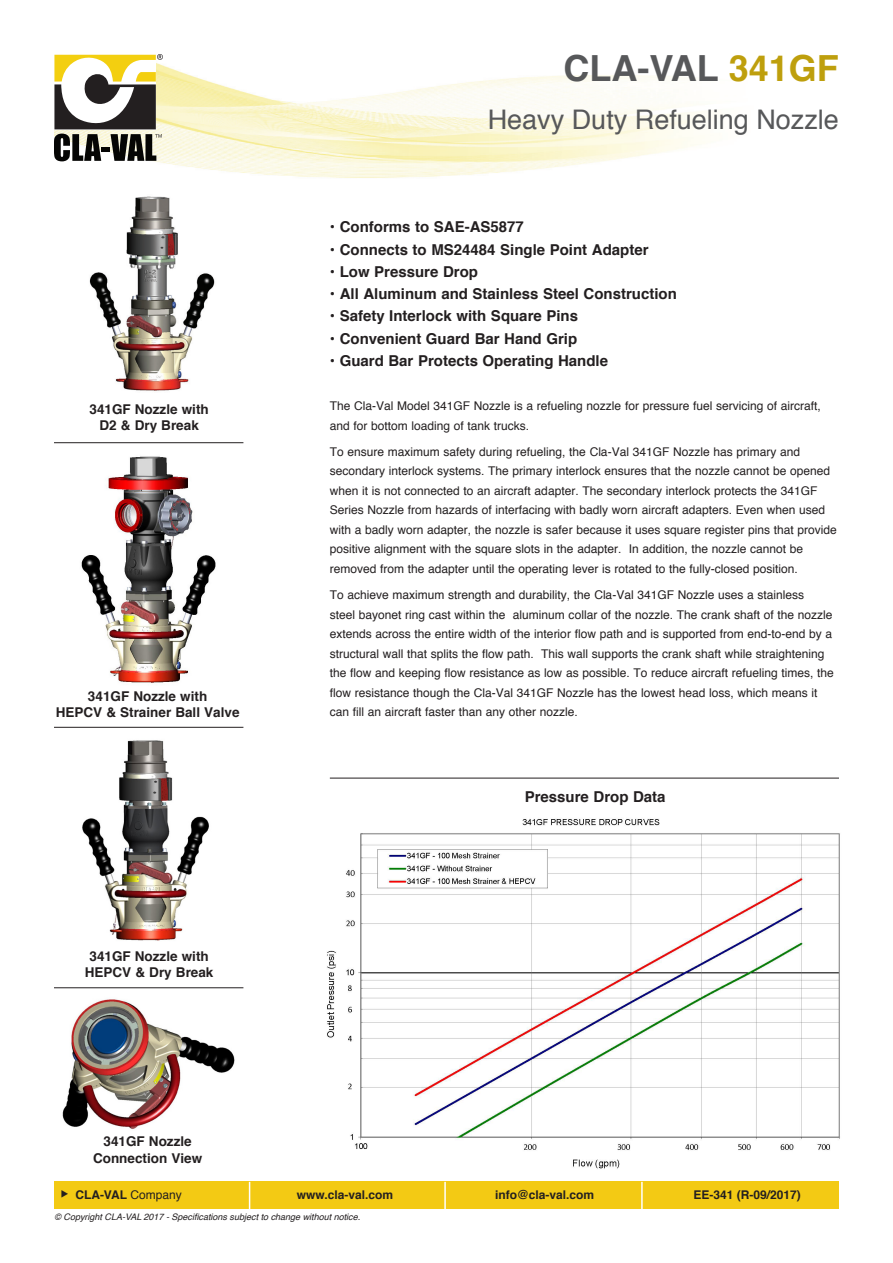
<style>
.page{position:relative;width:893px;height:1263px;background:#fff}
.page>*{position:absolute;margin:0;border:0;box-sizing:border-box;transform-origin:0 0}
.t1{font:700 36px "Helvetica";color:#57585a}
.t2{font:27px "Helvetica";color:#57585a}
.t3{font:700 15px "Helvetica";color:#231f20}
.t4{font:700 13.5px "Helvetica";color:#231f20}
.t5{font:12px/19.5px "Helvetica";color:#231f20}
.t6{font:700 12px "Helvetica";color:#231f20}
.t7{font:italic 9px "Helvetica";color:#231f20}
.s1{color:#be9f0d}
.s2{font-weight:400}
</style>
<div class="page">
<img style="left:59px;top:65px;width:653px;height:113px">
<svg style="left:54px;top:54px;width:109px;height:107px"></svg>
<div style="left:54px;top:1182px;width:785px;height:27px;background:#f3ca14"></div>
<svg style="left:249px;top:1182px;width:1px;height:27px"></svg>
<hr style="left:444px;top:1182px;width:2px;height:27px;background:#fff">
<hr style="left:641px;top:1182px;width:2px;height:27px;background:#fff">
<hr style="left:330px;top:778px;width:509px;height:1px;background:#231f20">
<hr style="left:54px;top:442px;width:189px;height:1px;background:#231f20">
<hr style="left:54px;top:727px;width:189px;height:1px;background:#231f20">
<hr style="left:54px;top:987px;width:189px;height:1px;background:#231f20">
<img style="left:82px;top:740px;width:127px;height:201px">
<img style="left:327px;top:819px;width:513px;height:350px">
<img style="left:62px;top:999px;width:173px;height:130px">
<img style="left:89px;top:196px;width:126px;height:195px">
<img style="left:81px;top:456px;width:135px;height:228px">
<p class="t4" style="left:89px;top:398px;width:121px">341GF Nozzle with</p>
<p class="t4" style="left:99px;top:414px;width:101px">D2 &amp; Dry Break</p>
<p class="t4" style="left:88px;top:685px;width:121px">341GF Nozzle with</p>
<p class="t4" style="left:56px;top:702px;width:185px">HEPCV &amp; Strainer Ball Valve</p>
<p class="t4" style="left:89px;top:945px;width:121px">341GF Nozzle with</p>
<p class="t4" style="left:85px;top:961px;width:130px">HEPCV &amp; Dry Break</p>
<p class="t4" style="left:104px;top:1131px;width:90px">341GF Nozzle</p>
<p class="t4" style="left:93px;top:1147px;width:111px">Connection View</p>
<h1 class="t1" style="left:564px;top:39px;width:277px">CLA-VAL <span class="s1">341GF</span></h1>
<h2 class="t2" style="left:488px;top:99px;width:353px">Heavy Duty Refueling Nozzle</h2>
<p class="t3" style="left:330px;top:215px;width:196px">• Conforms to SAE-AS5877</p>
<p class="t3" style="left:330px;top:237px;width:320px">• Connects to MS24484 Single Point Adapter</p>
<p class="t3" style="left:330px;top:259px;width:150px">• Low Pressure Drop</p>
<p class="t3" style="left:330px;top:282px;width:348px">• All Aluminum and Stainless Steel Construction</p>
<p class="t3" style="left:330px;top:304px;width:250px">• Safety Interlock with Square Pins</p>
<p class="t3" style="left:330px;top:326px;width:249px">• Convenient Guard Bar Hand Grip</p>
<p class="t3" style="left:330px;top:349px;width:280px">• Guard Bar Protects Operating Handle</p>
<p class="t5" style="left:330px;top:397px;width:492px">The Cla-Val Model 341GF Nozzle is a refueling nozzle for pressure fuel servicing of aircraft, and for bottom loading of tank trucks.</p>
<p class="t5" style="left:330px;top:442px;width:508px">To ensure maximum safety during refueling, the Cla-Val 341GF Nozzle has primary and secondary interlock systems. The primary interlock ensures that the nozzle cannot be opened when it is not connected to an aircraft adapter. The secondary interlock protects the 341GF Series Nozzle from hazards of interfacing with badly worn aircraft adapters. Even when used with a badly worn adapter, the nozzle is safer because it uses square register pins that provide positive alignment with the square slots in the adapter. In addition, the nozzle cannot be removed from the adapter until the operating lever is rotated to the fully-closed position.</p>
<p class="t5" style="left:330px;top:586px;width:505px">To achieve maximum strength and durability, the Cla-Val 341GF Nozzle uses a stainless<br>steel bayonet ring cast within the aluminum collar of the nozzle. The crank shaft of the nozzle extends across the entire width of the interior flow path and is supported from end-to-end by a structural wall that splits the flow path. This wall supports the crank shaft while straightening the flow and keeping flow resistance as low as possible. To reduce aircraft refueling times, the flow resistance though the Cla-Val 341GF Nozzle has the lowest head loss, which means it can fill an aircraft faster than any other nozzle.</p>
<p class="t3" style="left:525px;top:785px;width:142px">Pressure Drop Data</p>
<p class="t6" style="left:61px;top:1185px;width:123px">◆ CLA-VAL <span class="s2">Company</span></p>
<p class="t6" style="left:297px;top:1185px;width:98px">www.cla-val.com</p>
<p class="t6" style="left:495px;top:1185px;width:101px">info@cla-val.com</p>
<p class="t6" style="left:693px;top:1185px;width:109px">EE-341 (R-09/2017)</p>
<p class="t7" style="left:54px;top:1210px;width:307px">© Copyright CLA-VAL 2017 - Specifications subject to change without notice.</p>
</div>
